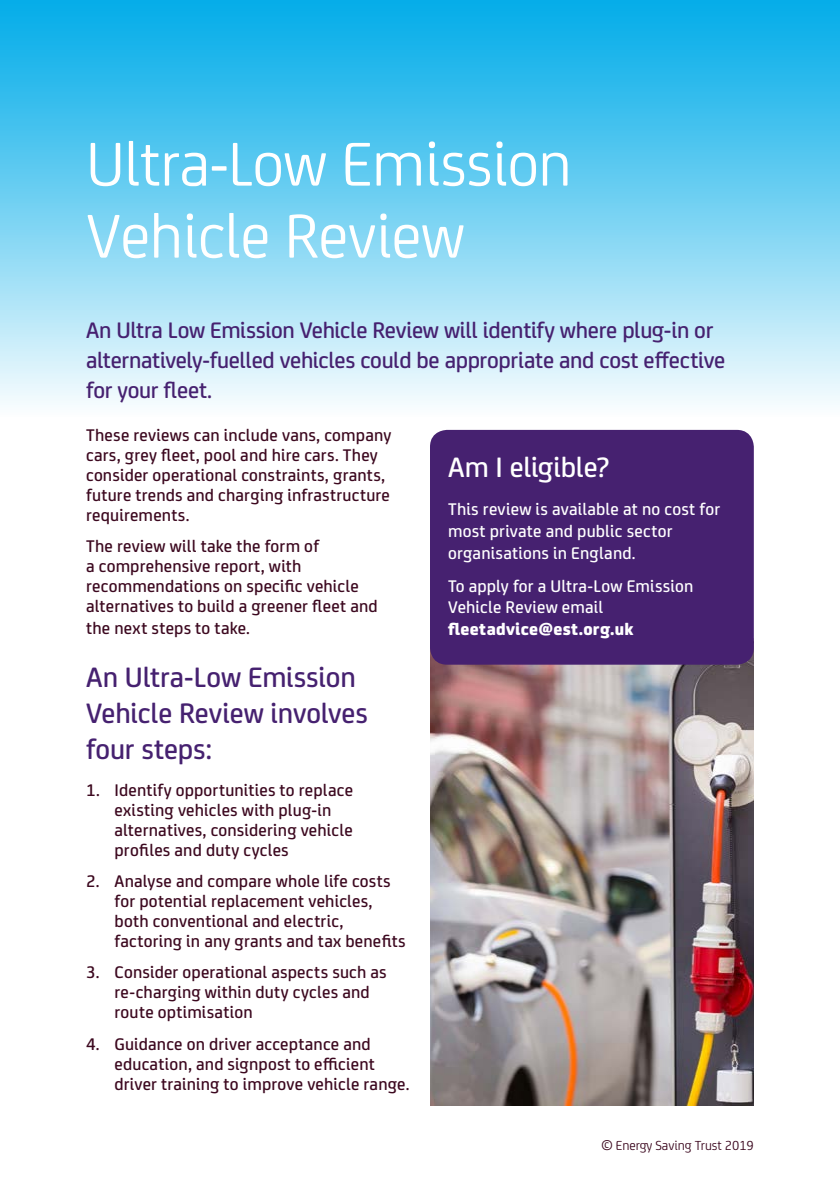
<style>
.page{position:relative;width:840px;height:1191px;background:#fff}
.page>*{position:absolute;margin:0;border:0;box-sizing:border-box;transform-origin:0 0}
.t1{font:66px/72px "Energy Saving Sans";letter-spacing:-.01em;color:#fff}
.t2{font:500 30px/36px "Energy Saving Sans";letter-spacing:-.005em;color:#462170}
.t3{font:500 30px "Energy Saving Sans";letter-spacing:-.005em;color:#fff}
.t4{font:500 24px/30px "Energy Saving Sans";letter-spacing:-.015em;color:#462170}
.t5{font:500 18px/20px "Energy Saving Sans";letter-spacing:.01em;color:#3c081f}
.t6{font:500 18px/21.6px "Energy Saving Sans";letter-spacing:.01em;color:#fff}
.t7{font:700 18px "Energy Saving Sans";letter-spacing:.02em;color:#fff}
.t8{font:14px "Energy Saving Sans";letter-spacing:-.005em;color:#3c081f}
</style>
<div class="page">
<div style="left:0;top:0;width:839px;height:416px;background:linear-gradient(to bottom,#00aae8,#f5fbfe)"></div>
<img style="left:430px;top:651px;width:323px;height:455px">
<div style="left:430px;top:430px;width:323px;height:234px;background:#462170;border-radius:17px"></div>
<h1 class="t1" style="left:86px;top:124px;width:487px">Ultra-Low Emission<br>Vehicle Review</h1>
<h3 class="t4" style="left:86px;top:313px;width:640px">An Ultra Low Emission Vehicle Review will identify where plug-in or alternatively-fuelled vehicles could be appropriate and cost effective for your fleet.</h3>
<p class="t5" style="left:86px;top:423px;width:306px">These reviews can include vans, company cars, grey fleet, pool and hire cars. They consider operational constraints, grants, future trends and charging infrastructure requirements.</p>
<p class="t5" style="left:86px;top:534px;width:293px">The review will take the form of<br>a comprehensive report, with recommendations on specific vehicle alternatives to build a greener fleet and the next steps to take.</p>
<h2 class="t2" style="left:86px;top:657px;width:283px">An Ultra-Low Emission<br>Vehicle Review involves four steps:</h2>
<p class="t5" style="left:114px;top:778px;width:240px;text-indent:-28px">1. Identify opportunities to replace existing vehicles with plug-in alternatives, considering vehicle profiles and duty cycles</p>
<p class="t5" style="left:114px;top:870px;width:292px;text-indent:-28px">2. Analyse and compare whole life costs for potential replacement vehicles, both conventional and electric, factoring in any grants and tax benefits</p>
<p class="t5" style="left:114px;top:961px;width:273px;text-indent:-28px">3. Consider operational aspects such as re-charging within duty cycles and route optimisation</p>
<p class="t5" style="left:114px;top:1032px;width:296px;text-indent:-28px">4. Guidance on driver acceptance and education, and signpost to efficient driver training to improve vehicle range.</p>
<h2 class="t3" style="left:448px;top:445px;width:163px">Am I eligible?</h2>
<p class="t6" style="left:448px;top:497px;width:273px">This review is available at no cost for most private and public sector organisations in England.</p>
<p class="t6" style="left:448px;top:573px;width:246px">To apply for a Ultra-Low Emission<br>Vehicle Review email</p>
<p class="t7" style="left:448px;top:614px;width:187px">fleetadvice@est.org.uk</p>
<p class="t8" style="left:601px;top:1135px;width:154px">© Energy Saving Trust 2019</p>
</div>
